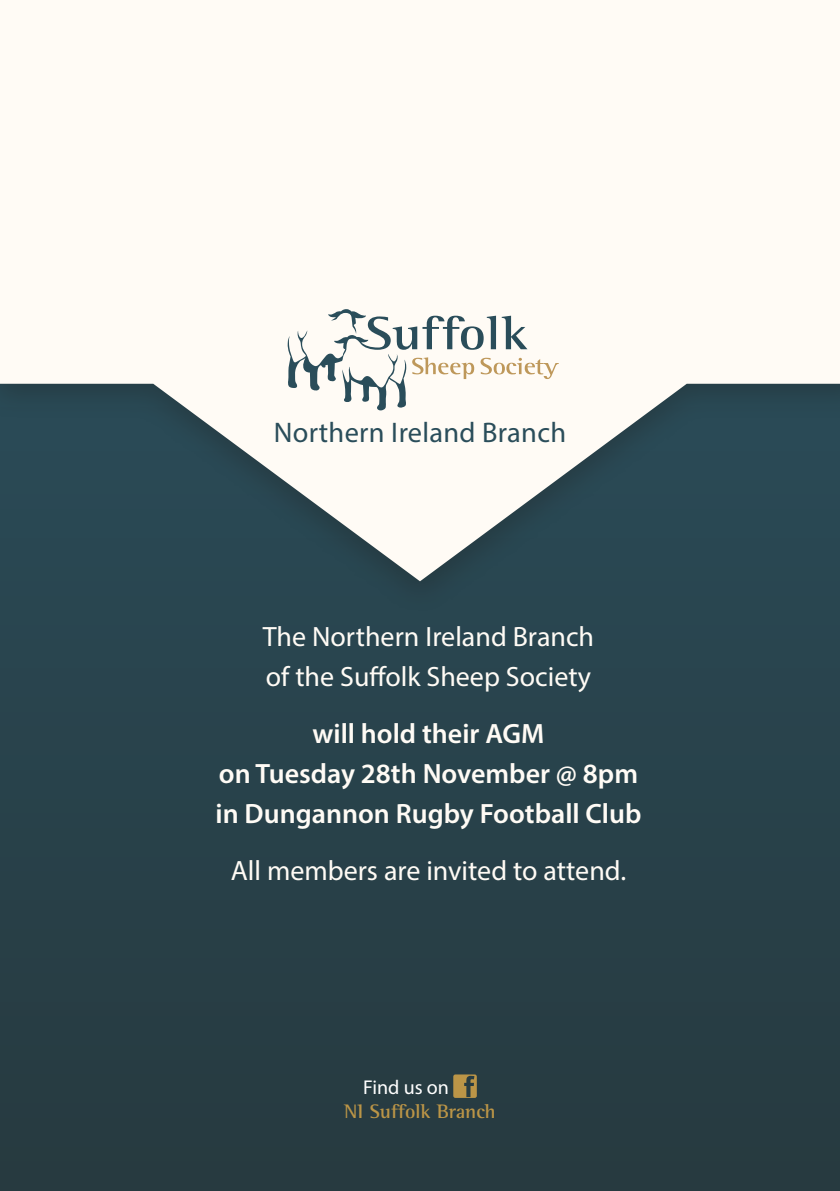
<style>
.page{position:relative;width:840px;height:1191px;background:#fff}
.page>*{position:absolute;margin:0;border:0;box-sizing:border-box;transform-origin:0 0}
.t1{font:28.4px "Myriad Pro";letter-spacing:.01em;color:#2a4d5a}
.t2{font:28px/40px "Myriad Pro";color:#fffbf5}
.t3{font:600 28px/40px "Myriad Pro";color:#fffbf5;text-align:center}
.t4{font:700 20px "Rotis Semi Serif";color:#bb9547}
.t5{font:20px "Myriad Pro";color:#fff}
</style>
<div class="page">
<div style="left:0;top:283px;width:839px;height:908px;background:#283f47"></div>
<div style="left:0;top:0;width:839px;height:615px;background:#294650"></div>
<svg style="left:0;top:0;width:839px;height:581px;fill:#fffbf5"></svg>
<svg style="left:287px;top:309px;width:271px;height:101px;background:#dfe0db"></svg>
<svg style="left:453px;top:1074px;width:23px;height:24px"></svg>
<p class="t1" style="left:274px;top:415px;width:294px">Northern Ireland Branch</p>
<p class="t2" style="left:263px;top:616px;width:332px">The Northern Ireland Branch of the Suffolk Sheep Society</p>
<p class="t3" style="left:215px;top:712px;width:427px">will hold their AGM<br>on Tuesday 28th November @ 8pm in Dungannon Rugby Football Club</p>
<p class="t2" style="left:231px;top:850px;width:397px">All members are invited to attend.</p>
<p class="t5" style="left:363px;top:1074px;width:87px">Find us on</p>
<p class="t4" style="left:344px;top:1099px;width:153px">NI Suffolk Branch</p>
</div>
